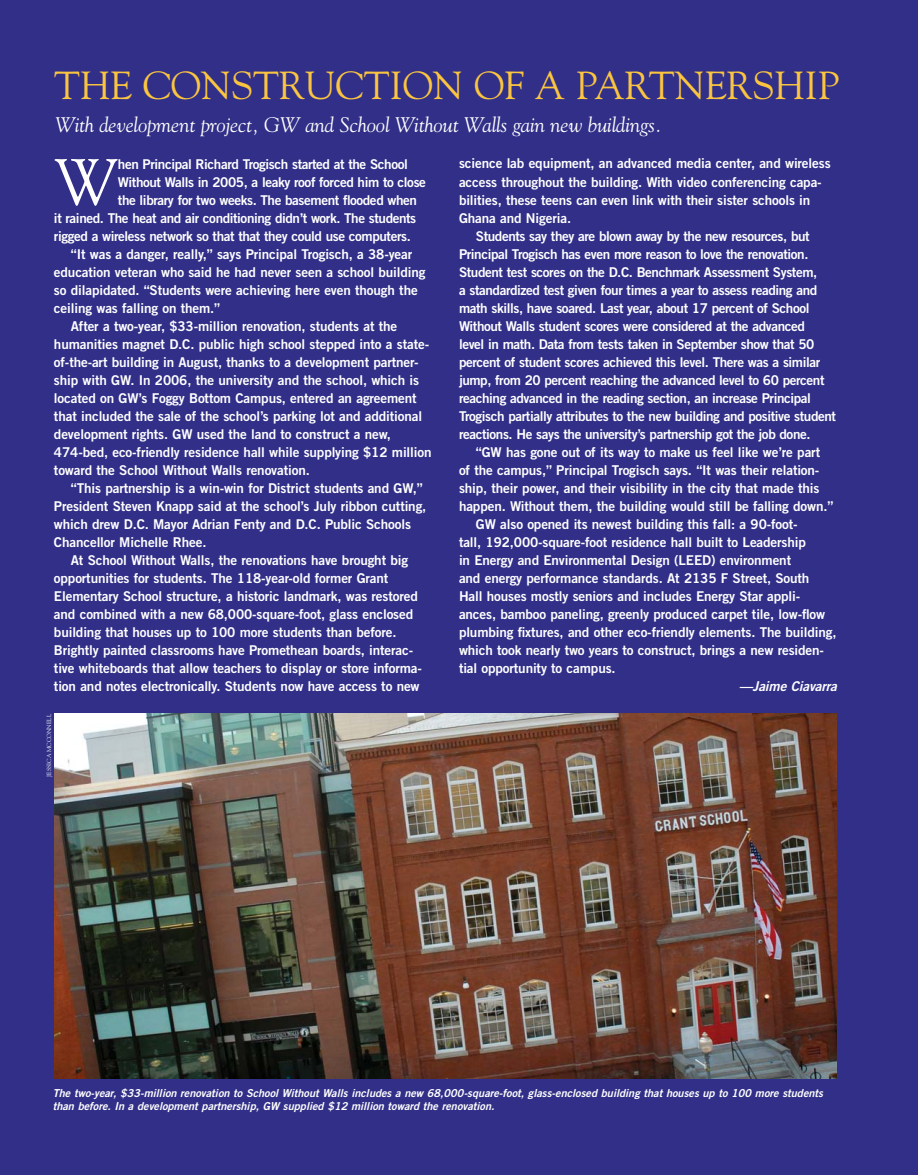
<style>
.page{position:relative;width:918px;height:1175px;background:#fff}
.page>*{position:absolute;margin:0;border:0;box-sizing:border-box;transform-origin:0 0}
.t1{font:64.65px "Goudy";color:#fff}
.t2{font:39px "Goudy";color:#fbc540}
.t3{font:italic 21px "Goudy";letter-spacing:-.01em;color:#fff}
.t4{font:13.5px "Trade Gothic Bold Two";letter-spacing:-.01em;color:#fff}
.t5{font:13.5px "Trade Gothic Bold Two";letter-spacing:-.03em;color:#fff}
.t6{font:italic 13.5px "Trade Gothic Bold Two";letter-spacing:-.01em;color:#fff}
.t7{font:italic 10.95px/13.5px "Trade Gothic Bold Two";color:#fff}
.t8{font:6px "Goudy";color:#fff}
</style>
<div class="page">
<div style="left:0;top:0;width:918px;height:1174px;background:#312f88"></div>
<img style="left:54px;top:714px;width:783px;height:364px">
<h2 class="t2" style="left:54px;top:70px;width:787px">THE CONSTRUCTION OF A PARTNERSHIP</h2>
<h3 class="t3" style="left:56px;top:116px;width:608px">With development project, GW and School Without Walls gain new buildings.</h3>
<h1 class="t1" style="left:54px;top:156px;width:66px">W</h1>
<p class="t5" style="left:118px;top:159px;width:291px">hen Principal Richard Trogisch started at the School</p>
<p class="t5" style="left:118px;top:177px;width:310px">Without Walls in 2005, a leaky roof forced him to close</p>
<p class="t5" style="left:118px;top:195px;width:301px">the library for two weeks. The basement flooded when</p>
<p class="t5" style="left:54px;top:213px;width:364px">it rained. The heat and air conditioning didn’t work. The students</p>
<p class="t5" style="left:54px;top:231px;width:358px">rigged a wireless network so that that they could use computers.</p>
<p class="t4" style="left:71px;top:249px;width:343px">“It was a danger, really,” says Principal Trogisch, a 38-year</p>
<p class="t4" style="left:54px;top:267px;width:373px">education veteran who said he had never seen a school building</p>
<p class="t4" style="left:54px;top:285px;width:365px">so dilapidated. “Students were achieving here even though the</p>
<p class="t4" style="left:54px;top:303px;width:168px">ceiling was falling on them.”</p>
<p class="t4" style="left:71px;top:321px;width:328px">After a two-year, $33-million renovation, students at the</p>
<p class="t4" style="left:54px;top:339px;width:377px">humanities magnet D.C. public high school stepped into a state-</p>
<p class="t4" style="left:54px;top:357px;width:366px">of-the-art building in August, thanks to a development partner-</p>
<p class="t4" style="left:54px;top:375px;width:367px">ship with GW. In 2006, the university and the school, which is</p>
<p class="t4" style="left:54px;top:393px;width:364px">located on GW’s Foggy Bottom Campus, entered an agreement</p>
<p class="t4" style="left:54px;top:411px;width:370px">that included the sale of the school’s parking lot and additional</p>
<p class="t4" style="left:54px;top:429px;width:339px">development rights. GW used the land to construct a new,</p>
<p class="t4" style="left:54px;top:447px;width:379px">474-bed, eco-friendly residence hall while supplying $12 million</p>
<p class="t4" style="left:54px;top:465px;width:257px">toward the School Without Walls renovation.</p>
<p class="t4" style="left:71px;top:483px;width:353px">“This partnership is a win-win for District students and GW,”</p>
<p class="t4" style="left:54px;top:501px;width:374px">President Steven Knapp said at the school’s July ribbon cutting,</p>
<p class="t4" style="left:54px;top:519px;width:359px">which drew D.C. Mayor Adrian Fenty and D.C. Public Schools</p>
<p class="t4" style="left:54px;top:537px;width:154px">Chancellor Michelle Rhee.</p>
<p class="t4" style="left:71px;top:555px;width:339px">At School Without Walls, the renovations have brought big</p>
<p class="t4" style="left:54px;top:573px;width:336px">opportunities for students. The 118-year-old former Grant</p>
<p class="t4" style="left:54px;top:591px;width:365px">Elementary School structure, a historic landmark, was restored</p>
<p class="t4" style="left:54px;top:609px;width:361px">and combined with a new 68,000-square-foot, glass enclosed</p>
<p class="t4" style="left:54px;top:627px;width:344px">building that houses up to 100 more students than before.</p>
<p class="t4" style="left:54px;top:645px;width:361px">Brightly painted classrooms have Promethean boards, interac-</p>
<p class="t4" style="left:54px;top:663px;width:370px">tive whiteboards that allow teachers to display or store informa-</p>
<p class="t4" style="left:54px;top:681px;width:367px">tion and notes electronically. Students now have access to new</p>
<p class="t8" style="left:47px;top:776px;width:64px;rotate:-90deg">JESSICA MCCONNELL</p>
<p class="t4" style="left:459px;top:159px;width:373px">science lab equipment, an advanced media center, and wireless</p>
<p class="t4" style="left:459px;top:177px;width:364px">access throughout the building. With video conferencing capa-</p>
<p class="t4" style="left:459px;top:195px;width:353px">bilities, these teens can even link with their sister schools in</p>
<p class="t4" style="left:459px;top:213px;width:114px">Ghana and Nigeria.</p>
<p class="t5" style="left:476px;top:231px;width:335px">Students say they are blown away by the new resources, but</p>
<p class="t5" style="left:459px;top:249px;width:351px">Principal Trogisch has even more reason to love the renovation.</p>
<p class="t5" style="left:459px;top:267px;width:360px">Student test scores on the D.C. Benchmark Assessment System,</p>
<p class="t5" style="left:459px;top:285px;width:360px">a standardized test given four times a year to assess reading and</p>
<p class="t5" style="left:459px;top:303px;width:352px">math skills, have soared. Last year, about 17 percent of School</p>
<p class="t5" style="left:459px;top:321px;width:348px">Without Walls student scores were considered at the advanced</p>
<p class="t5" style="left:459px;top:339px;width:357px">level in math. Data from tests taken in September show that 50</p>
<p class="t5" style="left:459px;top:357px;width:363px">percent of student scores achieved this level. There was a similar</p>
<p class="t5" style="left:459px;top:375px;width:367px">jump, from 20 percent reaching the advanced level to 60 percent</p>
<p class="t5" style="left:459px;top:393px;width:354px">reaching advanced in the reading section, an increase Principal</p>
<p class="t5" style="left:459px;top:411px;width:379px">Trogisch partially attributes to the new building and positive student</p>
<p class="t5" style="left:459px;top:429px;width:353px">reactions. He says the university’s partnership got the job done.</p>
<p class="t4" style="left:476px;top:447px;width:346px">“GW has gone out of its way to make us feel like we’re part</p>
<p class="t4" style="left:459px;top:465px;width:362px">of the campus,” Principal Trogisch says. “It was their relation-</p>
<p class="t4" style="left:459px;top:483px;width:362px">ship, their power, and their visibility in the city that made this</p>
<p class="t4" style="left:459px;top:501px;width:376px">happen. Without them, the building would still be falling down.”</p>
<p class="t4" style="left:476px;top:519px;width:323px">GW also opened its newest building this fall: a 90-foot-</p>
<p class="t4" style="left:459px;top:537px;width:348px">tall, 192,000-square-foot residence hall built to Leadership</p>
<p class="t4" style="left:459px;top:555px;width:334px">in Energy and Environmental Design (LEED) environment</p>
<p class="t4" style="left:459px;top:573px;width:352px">and energy performance standards. At 2135 F Street, South</p>
<p class="t4" style="left:459px;top:591px;width:343px">Hall houses mostly seniors and includes Energy Star appli-</p>
<p class="t4" style="left:459px;top:609px;width:368px">ances, bamboo paneling, greenly produced carpet tile, low-flow</p>
<p class="t4" style="left:459px;top:627px;width:379px">plumbing fixtures, and other eco-friendly elements. The building,</p>
<p class="t4" style="left:459px;top:645px;width:367px">which took nearly two years to construct, brings a new residen-</p>
<p class="t4" style="left:459px;top:663px;width:158px">tial opportunity to campus.</p>
<p class="t6" style="left:739px;top:681px;width:99px">—Jaime Ciavarra</p>
<p class="t7" style="left:53px;top:1086px;width:772px">The two-year, $33-million renovation to School Without Walls includes a new 68,000-square-foot, glass-enclosed building that houses up to 100 more students than before. In a development partnership, GW supplied $12 million toward the renovation.</p>
</div>
